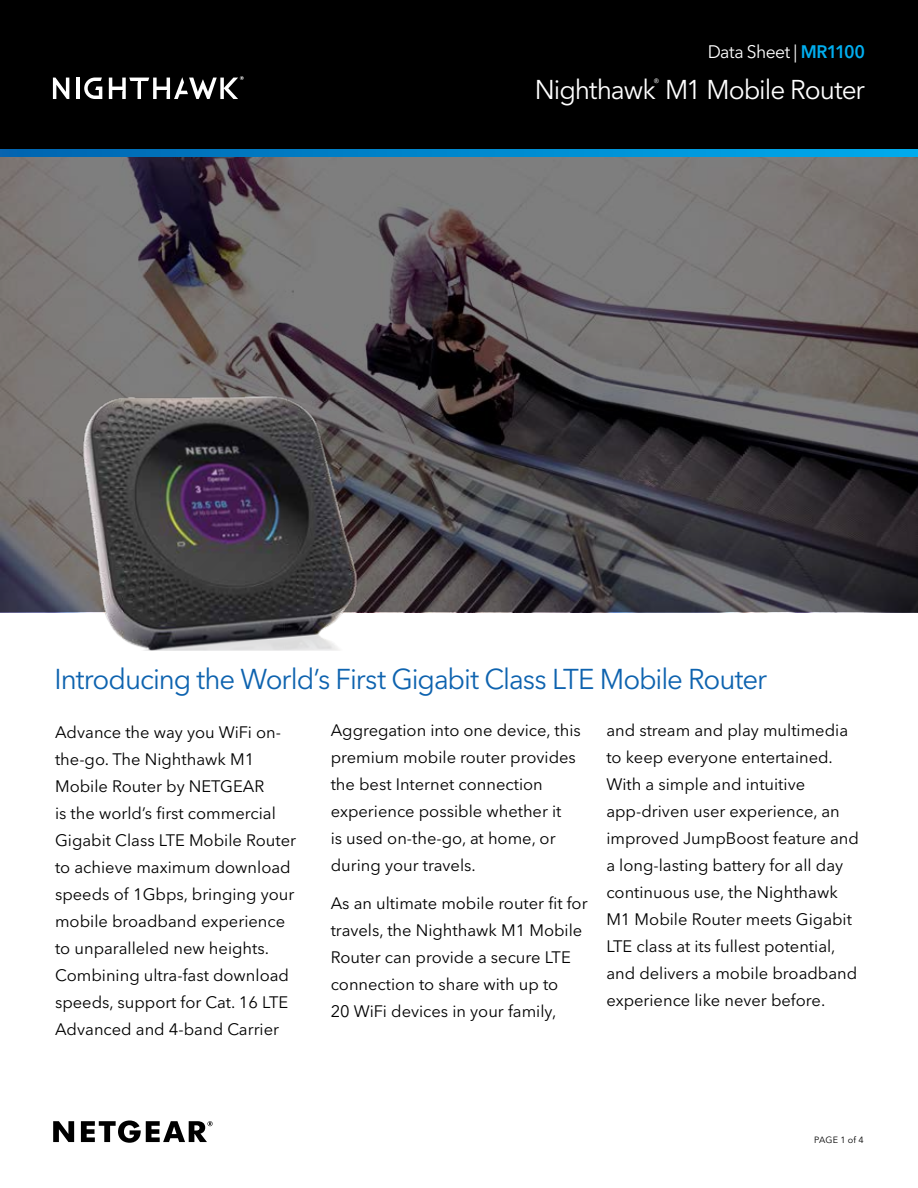
<style>
.page{position:relative;width:918px;height:1188px;background:#fff}
.page>*{position:absolute;margin:0;border:0;box-sizing:border-box;transform-origin:0 0}
.t1{font:28.5px "Avenir Next LT Pro";letter-spacing:-.04em;color:#0e63af}
.t2{font:27px "Avenir Next LT Pro";letter-spacing:-.04em;color:#fff}
.t3{font:18px "Avenir Next LT Pro";letter-spacing:-.03em;color:#fff}
.t4{font:16.5px/27px "Avenir Next LT Pro";color:#000}
.t5{font:10.5px "Avenir Next LT Pro";color:#fff}
.t6{font:9px "Avenir Next LT Pro";letter-spacing:.015em;color:#000}
.s1{font-weight:600;color:#00aeef}
</style>
<div class="page">
<svg style="left:0;top:157px;width:918px;height:455px;background:#5c585a"></svg>
<img style="left:55px;top:380px;width:325px;height:271px">
<svg style="left:53px;top:1120px;width:160px;height:23px"></svg>
<div style="left:0;top:0;width:918px;height:156px;background:#000"></div>
<svg style="left:53px;top:78px;width:16px;height:21px"></svg>
<hr style="left:76px;top:78px;width:3px;height:21px;background:#fff">
<svg style="left:84px;top:78px;width:18px;height:21px"></svg>
<svg style="left:109px;top:76px;width:135px;height:23px"></svg>
<svg style="left:0;top:149px;width:918px;height:8px;background:#0087cd"></svg>
<p class="t3" style="left:708px;top:41px;width:159px">Data Sheet | <span class="s1">MR1100</span></p>
<p class="t5" style="left:654px;top:76px;width:8px">®</p>
<h2 class="t2" style="left:535px;top:73px;width:332px">Nighthawk M1 Mobile Router</h2>
<h1 class="t1" style="left:55px;top:662px;width:714px">Introducing the World’s First Gigabit Class LTE Mobile Router</h1>
<p class="t4" style="left:55px;top:719px;width:242px">Advance the way you WiFi on&shy;the-go. The Nighthawk M1<br>Mobile Router by NETGEAR<br>is the world’s first commercial<br>Gigabit Class LTE Mobile Router to achieve maximum download speeds of 1Gbps, bringing your mobile broadband experience to unparalleled new heights.<br>Combining ultra-fast download speeds, support for Cat. 16 LTE<br>Advanced and 4-band Carrier</p>
<p class="t4" style="left:331px;top:717px;width:252px">Aggregation into one device, this premium mobile router provides the best Internet connection experience possible whether it<br>is used on-the-go, at home, or during your travels.</p>
<p class="t4" style="left:606px;top:717px;width:254px">and stream and play multimedia to keep everyone entertained.<br>With a simple and intuitive app-driven user experience, an improved JumpBoost feature and a long-lasting battery for all day continuous use, the Nighthawk<br>M1 Mobile Router meets Gigabit<br>LTE class at its fullest potential, and delivers a mobile broadband experience like never before.</p>
<p class="t4" style="left:331px;top:890px;width:258px">As an ultimate mobile router fit for travels, the Nighthawk M1 Mobile<br>Router can provide a secure LTE connection to share with up to<br>20 WiFi devices in your family,</p>
<p class="t6" style="left:814px;top:1134px;width:51px">PAGE 1 of 4</p>
</div>
